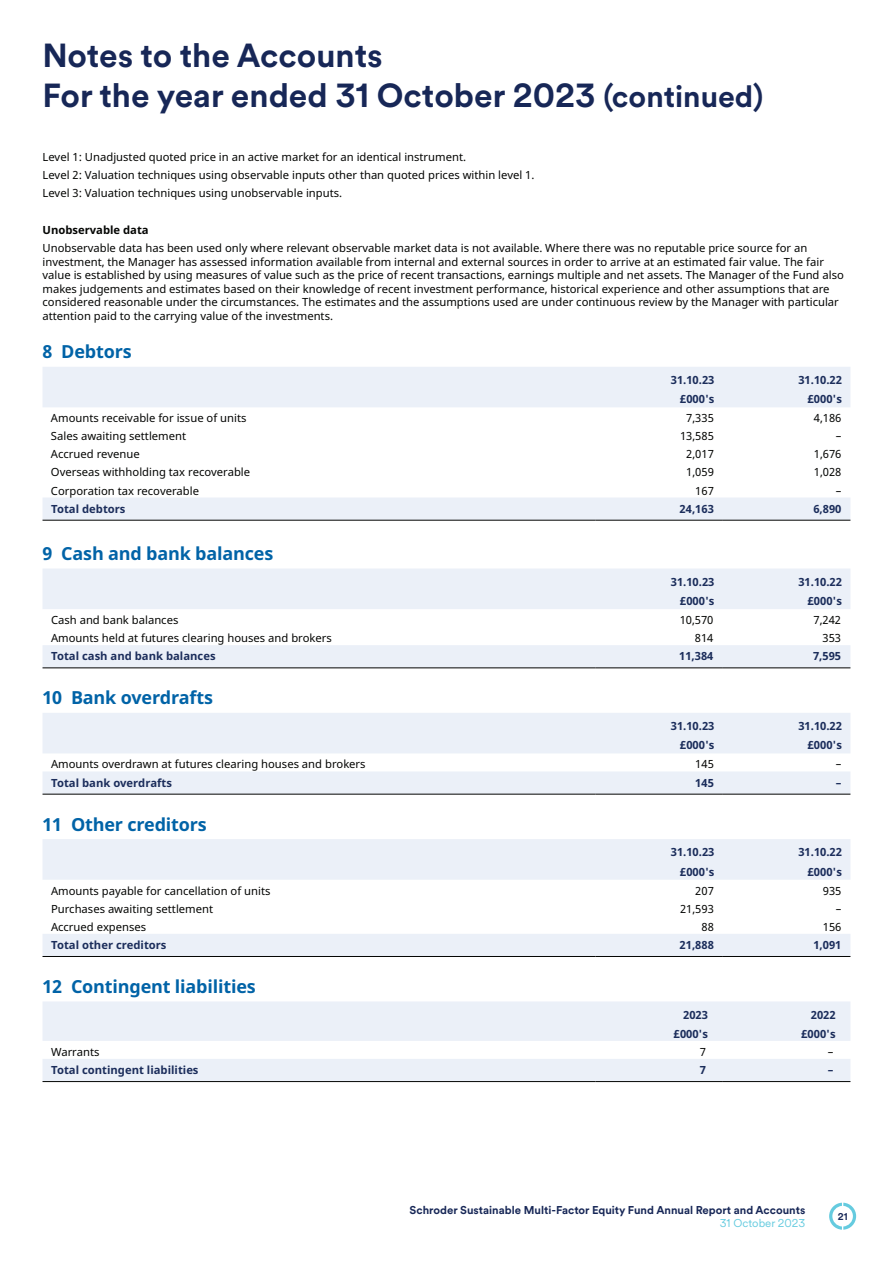
<style>
.page{position:relative;width:893px;height:1263px;background:#fff}
.page>*{position:absolute;margin:0;border:0;box-sizing:border-box;transform-origin:0 0}
.t1{font:700 33px/39.6px "Schroders Circular";color:#172757}
.t2{font:700 18px "Noto Sans";letter-spacing:-.01em;color:#0163a7}
.t3{font:11.25px/13.5px "Noto Sans";color:#040503}
.t4{font:700 11.25px "Noto Sans";color:#1b2d5b}
.t5{font:700 11.25px "Schroders Circular";color:#172757}
.t6{font:700 11.25px "Noto Sans";color:#040503}
.t7{font:11.25px "Schroders Circular";color:#65cbdf}
.t8{font:700 9.75px "Schroders Circular";color:#172757}
.s1{font-size:30px}
</style>
<div class="page">
<svg style="left:829px;top:1203px;width:27px;height:26px"></svg>
<svg style="left:43px;top:367px;width:807px;height:153px"></svg>
<hr style="left:43px;top:520px;width:552px;height:1px;background:#040503">
<hr style="left:595px;top:520px;width:128px;height:1px;background:#040503">
<hr style="left:723px;top:520px;width:127px;height:1px;background:#040503">
<svg style="left:43px;top:569px;width:807px;height:98px;fill:#ebf0f8"></svg>
<hr style="left:43px;top:667px;width:552px;height:1px;background:#040503">
<hr style="left:595px;top:667px;width:128px;height:1px;background:#040503">
<hr style="left:723px;top:667px;width:127px;height:1px;background:#040503">
<svg style="left:43px;top:713px;width:807px;height:81px;fill:#ebf0f8"></svg>
<hr style="left:43px;top:794px;width:552px;height:1px;background:#040503">
<hr style="left:595px;top:794px;width:128px;height:1px;background:#040503">
<hr style="left:723px;top:794px;width:127px;height:1px;background:#040503">
<svg style="left:43px;top:839px;width:807px;height:117px;fill:#ebf0f8"></svg>
<hr style="left:43px;top:956px;width:552px;height:1px;background:#040503">
<hr style="left:595px;top:956px;width:128px;height:1px;background:#040503">
<hr style="left:723px;top:956px;width:127px;height:1px;background:#040503">
<svg style="left:43px;top:1001px;width:807px;height:80px;fill:#ebf0f8"></svg>
<hr style="left:43px;top:1081px;width:552px;height:1px;background:#040503">
<hr style="left:595px;top:1081px;width:128px;height:1px;background:#040503">
<hr style="left:723px;top:1081px;width:127px;height:1px;background:#040503">
<h1 class="t1" style="left:43px;top:35px;width:722px">Notes to the Accounts<br>For the year ended 31 October 2023 <span class="s1">(continued)</span></h1>
<p class="t3" style="left:43px;top:148px;width:493px;line-height:18px">Level 1: Unadjusted quoted price in an active market for an identical instrument.<br>Level 2: Valuation techniques using observable inputs other than quoted prices within level 1.<br>Level 3: Valuation techniques using unobservable inputs.</p>
<p class="t6" style="left:43px;top:222px;width:108px">Unobservable data</p>
<p class="t3" style="left:43px;top:242px;width:803px">Unobservable data has been used only where relevant observable market data is not available. Where there was no reputable price source for an investment, the Manager has assessed information available from internal and external sources in order to arrive at an estimated fair value. The fair value is established by using measures of value such as the price of recent transactions, earnings multiple and net assets. The Manager of the Fund also makes judgements and estimates based on their knowledge of recent investment performance, historical experience and other assumptions that are considered reasonable under the circumstances. The estimates and the assumptions used are under continuous review by the Manager with particular attention paid to the carrying value of the investments.</p>
<h2 class="t2" style="left:43px;top:339px;width:91px">8 Debtors</h2>
<p class="t4" style="left:671px;top:372px;width:45px">31.10.23</p>
<p class="t4" style="left:798px;top:372px;width:45px">31.10.22</p>
<p class="t4" style="left:680px;top:391px;width:36px">£000's</p>
<p class="t4" style="left:807px;top:391px;width:36px">£000's</p>
<p class="t3" style="left:51px;top:412px;width:197px">Amounts receivable for issue of units</p>
<p class="t3" style="left:686px;top:412px;width:29px">7,335</p>
<p class="t3" style="left:814px;top:412px;width:29px">4,186</p>
<p class="t3" style="left:51px;top:430px;width:137px">Sales awaiting settlement</p>
<p class="t3" style="left:680px;top:430px;width:35px">13,585</p>
<p class="t3" style="left:836px;top:430px;width:7px">–</p>
<p class="t3" style="left:51px;top:448px;width:90px">Accrued revenue</p>
<p class="t3" style="left:686px;top:448px;width:29px">2,017</p>
<p class="t3" style="left:814px;top:448px;width:29px">1,676</p>
<p class="t3" style="left:51px;top:466px;width:201px">Overseas withholding tax recoverable</p>
<p class="t3" style="left:686px;top:466px;width:29px">1,059</p>
<p class="t3" style="left:814px;top:466px;width:29px">1,028</p>
<p class="t3" style="left:51px;top:484px;width:150px">Corporation tax recoverable</p>
<p class="t3" style="left:695px;top:484px;width:20px">167</p>
<p class="t3" style="left:836px;top:484px;width:7px">–</p>
<p class="t4" style="left:51px;top:500px;width:76px">Total debtors</p>
<p class="t4" style="left:680px;top:500px;width:36px">24,163</p>
<p class="t4" style="left:813px;top:500px;width:30px">6,890</p>
<h2 class="t2" style="left:43px;top:541px;width:232px">9 Cash and bank balances</h2>
<p class="t4" style="left:671px;top:574px;width:45px">31.10.23</p>
<p class="t4" style="left:798px;top:574px;width:45px">31.10.22</p>
<p class="t4" style="left:680px;top:593px;width:36px">£000's</p>
<p class="t4" style="left:807px;top:593px;width:36px">£000's</p>
<p class="t3" style="left:51px;top:614px;width:129px">Cash and bank balances</p>
<p class="t3" style="left:680px;top:614px;width:35px">10,570</p>
<p class="t3" style="left:813px;top:614px;width:29px">7,242</p>
<p class="t3" style="left:51px;top:632px;width:282px">Amounts held at futures clearing houses and brokers</p>
<p class="t3" style="left:695px;top:632px;width:20px">814</p>
<p class="t3" style="left:822px;top:632px;width:20px">353</p>
<p class="t4" style="left:51px;top:648px;width:166px">Total cash and bank balances</p>
<p class="t4" style="left:679px;top:648px;width:36px">11,384</p>
<p class="t4" style="left:813px;top:648px;width:30px">7,595</p>
<h2 class="t2" style="left:43px;top:685px;width:172px">10 Bank overdrafts</h2>
<p class="t4" style="left:671px;top:718px;width:45px">31.10.23</p>
<p class="t4" style="left:798px;top:718px;width:45px">31.10.22</p>
<p class="t4" style="left:680px;top:737px;width:36px">£000's</p>
<p class="t4" style="left:807px;top:737px;width:36px">£000's</p>
<p class="t3" style="left:51px;top:758px;width:316px">Amounts overdrawn at futures clearing houses and brokers</p>
<p class="t3" style="left:695px;top:758px;width:20px">145</p>
<p class="t3" style="left:836px;top:758px;width:7px">–</p>
<p class="t4" style="left:51px;top:774px;width:122px">Total bank overdrafts</p>
<p class="t4" style="left:695px;top:774px;width:20px">145</p>
<p class="t4" style="left:836px;top:774px;width:7px">–</p>
<h2 class="t2" style="left:43px;top:811px;width:166px">11 Other creditors</h2>
<p class="t4" style="left:671px;top:844px;width:45px">31.10.23</p>
<p class="t4" style="left:798px;top:844px;width:45px">31.10.22</p>
<p class="t4" style="left:680px;top:863px;width:36px">£000's</p>
<p class="t4" style="left:807px;top:863px;width:36px">£000's</p>
<p class="t3" style="left:51px;top:884px;width:221px">Amounts payable for cancellation of units</p>
<p class="t3" style="left:695px;top:884px;width:20px">207</p>
<p class="t3" style="left:823px;top:884px;width:20px">935</p>
<p class="t3" style="left:51px;top:902px;width:164px">Purchases awaiting settlement</p>
<p class="t3" style="left:680px;top:902px;width:35px">21,593</p>
<p class="t3" style="left:836px;top:902px;width:7px">–</p>
<p class="t3" style="left:51px;top:920px;width:97px">Accrued expenses</p>
<p class="t3" style="left:701px;top:920px;width:14px">88</p>
<p class="t3" style="left:823px;top:920px;width:20px">156</p>
<p class="t4" style="left:51px;top:937px;width:117px">Total other creditors</p>
<p class="t4" style="left:680px;top:937px;width:36px">21,888</p>
<p class="t4" style="left:813px;top:937px;width:30px">1,091</p>
<h2 class="t2" style="left:43px;top:974px;width:215px">12 Contingent liabilities</h2>
<p class="t4" style="left:683px;top:1007px;width:26px">2023</p>
<p class="t4" style="left:811px;top:1007px;width:26px">2022</p>
<p class="t4" style="left:674px;top:1026px;width:36px">£000's</p>
<p class="t4" style="left:801px;top:1026px;width:36px">£000's</p>
<p class="t3" style="left:51px;top:1045px;width:50px">Warrants</p>
<p class="t3" style="left:700px;top:1045px;width:8px">7</p>
<p class="t3" style="left:828px;top:1045px;width:7px">–</p>
<p class="t4" style="left:51px;top:1062px;width:149px">Total contingent liabilities</p>
<p class="t4" style="left:700px;top:1062px;width:8px">7</p>
<p class="t4" style="left:828px;top:1062px;width:7px">–</p>
<p class="t5" style="left:410px;top:1202px;width:397px">Schroder Sustainable Multi-Factor Equity Fund Annual Report and Accounts</p>
<p class="t7" style="left:720px;top:1215px;width:87px">31 October 2023</p>
<p class="t8" style="left:838px;top:1209px;width:11px">21</p>
</div>
